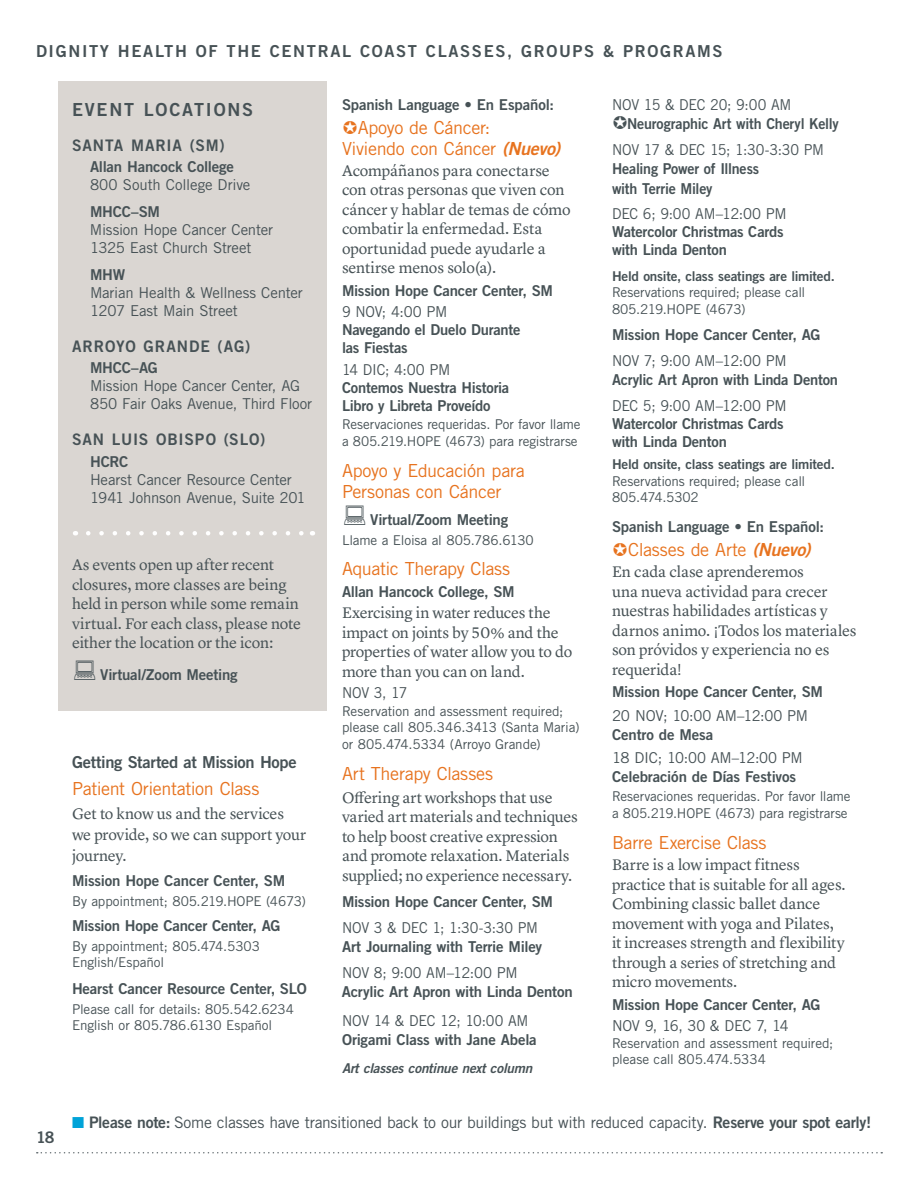
<style>
.page{position:relative;width:918px;height:1188px;background:#fff}
.page>*{position:absolute;margin:0;border:0;box-sizing:border-box;transform-origin:0 0}
.t1{font:18px/21px "Trade Gothic LT Std";letter-spacing:-.02em;color:#e7731f}
.t2{font:18px "Trade Gothic LT Std Bd 2";letter-spacing:.1em;color:#475256}
.t3{font:16.5px "Trade Gothic LT Std Bd 2";letter-spacing:.1em;color:#475256}
.t4{font:16.5px "Trade Gothic LT Std Bd 2";letter-spacing:-.02em;color:#475256}
.t5{font:15.9px/19.5px "Lyon Text";letter-spacing:-.01em;color:#475256}
.t6{font:15.9px "Trade Gothic LT Std";letter-spacing:-.02em;color:#475256}
.t7{font:15.9px "Trade Gothic LT Std Bd 2";letter-spacing:.055em;color:#475256}
.t8{font:15px/18px "Trade Gothic LT Std Bd 2";letter-spacing:-.015em;color:#475256}
.t9{font:15px/18px "Trade Gothic LT Std";letter-spacing:-.015em;color:#475256}
.t10{font:15px "Trade Gothic LT Std";letter-spacing:-.015em;color:#475256;scale:.95 1}
.t11{font:15px/19.5px "Trade Gothic LT Std Bd 2";letter-spacing:-.015em;color:#475256;scale:.95 1}
.t12{font:13.5px/16.5px "Trade Gothic LT Std";letter-spacing:-.01em;color:#475256}
.t13{font:13.5px "Trade Gothic LT Std Bd 2";letter-spacing:-.015em;color:#475256}
.t14{font:13.5px "Trade Gothic LT Std Bd 2 Obl";letter-spacing:-.015em;color:#475256}
.s1{font-family:"Trade Gothic LT Std Bd 2 Obl"}
.s2{color:#00a3d8}
.s3{font-family:"Trade Gothic LT Std Bd 2"}
</style>
<div class="page">
<svg style="left:37px;top:1152px;width:845px;height:2px"></svg>
<div style="left:58px;top:81px;width:269px;height:630px;background:#dad6d2"></div>
<svg style="left:88px;top:531px;width:216px;height:5px"></svg>
<p class="t3" style="left:36px;top:41px;width:688px">DIGNITY HEALTH OF THE CENTRAL COAST CLASSES, GROUPS &amp; PROGRAMS</p>
<p class="t7" style="left:36px;top:1127px;width:20px">18</p>
<p class="t2" style="left:72px;top:99px;width:183px">EVENT LOCATIONS</p>
<p class="t7" style="left:72px;top:135px;width:154px">SANTA MARIA (SM)</p>
<p class="t8" style="left:90px;top:157px;width:146px">Allan Hancock College</p>
<p class="t9" style="left:90px;top:175px;width:162px">800 South College Drive</p>
<p class="t8" style="left:90px;top:202px;width:72px">MHCC–SM</p>
<p class="t9" style="left:90px;top:220px;width:185px">Mission Hope Cancer Center<br>1325 East Church Street</p>
<p class="t8" style="left:90px;top:265px;width:37px">MHW</p>
<p class="t9" style="left:90px;top:283px;width:214px">Marian Health &amp; Wellness Center<br>1207 East Main Street</p>
<p class="t7" style="left:72px;top:336px;width:180px">ARROYO GRANDE (AG)</p>
<p class="t8" style="left:90px;top:358px;width:69px">MHCC–AG</p>
<p class="t9" style="left:90px;top:376px;width:224px">Mission Hope Cancer Center, AG<br>850 Fair Oaks Avenue, Third Floor</p>
<p class="t7" style="left:72px;top:429px;width:195px">SAN LUIS OBISPO (SLO)</p>
<p class="t8" style="left:90px;top:453px;width:40px">HCRC</p>
<p class="t9" style="left:90px;top:471px;width:217px">Hearst Cancer Resource Center<br>1941 Johnson Avenue, Suite 201</p>
<p class="t5" style="left:72px;top:554px;width:231px">As events open up after recent closures, more classes are being held in person while some remain virtual. For each class, please note either the location or the icon:</p>
<p class="t8" style="left:100px;top:665px;width:139px">Virtual/Zoom Meeting</p>
<p class="t4" style="left:72px;top:752px;width:226px">Getting Started at Mission Hope</p>
<p class="t1" style="left:72px;top:778px;width:189px">Patient Orientation Class</p>
<p class="t5" style="left:72px;top:802px;width:236px;line-height:21px">Get to know us and the services we provide, so we can support your journey.</p>
<p class="t8" style="left:72px;top:872px;width:215px">Mission Hope Cancer Center, SM</p>
<p class="t12" style="left:72px;top:893px;width:235px">By appointment; 805.219.HOPE (4673)</p>
<p class="t8" style="left:72px;top:917px;width:210px">Mission Hope Cancer Center, AG</p>
<p class="t12" style="left:72px;top:938px;width:190px">By appointment; 805.474.5303<br>English/Español</p>
<p class="t8" style="left:72px;top:980px;width:236px">Hearst Cancer Resource Center, SLO</p>
<p class="t12" style="left:72px;top:1001px;width:224px">Please call for details: 805.542.6234<br>English or 805.786.6130 Español</p>
<p class="t8" style="left:342px;top:95px;width:213px">Spanish Language • En Español:</p>
<p class="t1" style="left:342px;top:117px;width:220px;text-indent:16px">Apoyo de Cáncer:<br>Viviendo con Cáncer <span class="s1">(Nuevo)</span></p>
<p class="t5" style="left:342px;top:159px;width:230px">Acompáñanos para conectarse con otras personas que viven con cáncer y hablar de temas de cómo combatir la enfermedad. Esta oportunidad puede ayudarle a sentirse menos solo(a).</p>
<p class="t8" style="left:342px;top:281px;width:213px">Mission Hope Cancer Center, SM</p>
<p class="t10" style="left:342px;top:302px;width:112px">9 NOV; 4:00 PM</p>
<p class="t8" style="left:342px;top:320px;width:180px">Navegando el Duelo Durante las Fiestas</p>
<p class="t10" style="left:342px;top:361px;width:116px">14 DIC; 4:00 PM</p>
<p class="t8" style="left:342px;top:379px;width:169px">Contemos Nuestra Historia<br>Libro y Libreta Proveído</p>
<p class="t12" style="left:342px;top:416px;width:240px">Reservaciones requeridas. Por favor llame a 805.219.HOPE (4673) para registrarse</p>
<p class="t1" style="left:342px;top:460px;width:184px">Apoyo y Educación para<br>Personas con Cáncer</p>
<p class="t8" style="left:370px;top:511px;width:140px">Virtual/Zoom Meeting</p>
<p class="t12" style="left:342px;top:532px;width:193px">Llame a Eloisa al 805.786.6130</p>
<p class="t1" style="left:342px;top:558px;width:170px">Aquatic Therapy Class</p>
<p class="t8" style="left:342px;top:583px;width:174px">Allan Hancock College, SM</p>
<p class="t5" style="left:342px;top:602px;width:232px">Exercising in water reduces the impact on joints by 50% and the properties of water allow you to do more than you can on land.</p>
<p class="t10" style="left:342px;top:683px;width:70px">NOV 3, 17</p>
<p class="t12" style="left:342px;top:703px;width:239px">Reservation and assessment required; please call 805.346.3413 (Santa Maria) or 805.474.5334 (Arroyo Grande)</p>
<p class="t1" style="left:342px;top:763px;width:153px">Art Therapy Classes</p>
<p class="t5" style="left:342px;top:786px;width:237px">Offering art workshops that use varied art materials and techniques to help boost creative expression and promote relaxation. Materials supplied; no experience necessary.</p>
<p class="t8" style="left:342px;top:893px;width:213px">Mission Hope Cancer Center, SM</p>
<p class="t10" style="left:342px;top:918px;width:208px">NOV 3 &amp; DEC 1; 1:30-3:30 PM</p>
<p class="t8" style="left:342px;top:938px;width:202px">Art Journaling with Terrie Miley</p>
<p class="t10" style="left:342px;top:963px;width:187px">NOV 8; 9:00 AM–12:00 PM</p>
<p class="t8" style="left:342px;top:983px;width:232px">Acrylic Art Apron with Linda Denton</p>
<p class="t10" style="left:342px;top:1011px;width:198px">NOV 14 &amp; DEC 12; 10:00 AM</p>
<p class="t8" style="left:342px;top:1031px;width:196px">Origami Class with Jane Abela</p>
<p class="t14" style="left:342px;top:1060px;width:192px">Art classes continue next column</p>
<p class="t10" style="left:612px;top:95px;width:190px">NOV 15 &amp; DEC 20; 9:00 AM</p>
<p class="t11" style="left:627px;top:114px;width:224px">Neurographic Art with Cheryl Kelly</p>
<p class="t10" style="left:612px;top:140px;width:225px">NOV 17 &amp; DEC 15; 1:30-3:30 PM</p>
<p class="t11" style="left:612px;top:159px;width:157px">Healing Power of Illness with Terrie Miley</p>
<p class="t10" style="left:612px;top:205px;width:185px">DEC 6; 9:00 AM–12:00 PM</p>
<p class="t8" style="left:612px;top:223px;width:173px">Watercolor Christmas Cards with Linda Denton</p>
<p class="t13" style="left:612px;top:268px;width:224px">Held onsite, class seatings are limited.</p>
<p class="t12" style="left:612px;top:284px;width:195px">Reservations required; please call<br>805.219.HOPE (4673)</p>
<p class="t8" style="left:612px;top:326px;width:210px">Mission Hope Cancer Center, AG</p>
<p class="t10" style="left:612px;top:351px;width:185px">NOV 7; 9:00 AM–12:00 PM</p>
<p class="t8" style="left:612px;top:371px;width:228px">Acrylic Art Apron with Linda Denton</p>
<p class="t10" style="left:612px;top:396px;width:185px">DEC 5; 9:00 AM–12:00 PM</p>
<p class="t8" style="left:612px;top:414px;width:173px">Watercolor Christmas Cards with Linda Denton</p>
<p class="t13" style="left:612px;top:456px;width:224px">Held onsite, class seatings are limited.</p>
<p class="t12" style="left:612px;top:473px;width:195px">Reservations required; please call<br>805.474.5302</p>
<p class="t8" style="left:612px;top:518px;width:213px">Spanish Language • En Español:</p>
<p class="t1" style="left:628px;top:539px;width:184px">Classes de Arte <span class="s1">(Nuevo)</span></p>
<p class="t5" style="left:612px;top:561px;width:246px">En cada clase aprenderemos<br>una nueva actividad para crecer nuestras habilidades artísticas y darnos animo. ¡Todos los materiales son próvidos y experiencia no es requerida!</p>
<p class="t8" style="left:612px;top:683px;width:213px">Mission Hope Cancer Center, SM</p>
<p class="t9" style="left:612px;top:706px;width:198px">20 NOV; 10:00 AM–12:00 PM</p>
<p class="t8" style="left:612px;top:725px;width:103px">Centro de Mesa</p>
<p class="t9" style="left:612px;top:748px;width:192px">18 DIC; 10:00 AM–12:00 PM</p>
<p class="t8" style="left:612px;top:767px;width:186px">Celebración de Días Festivos</p>
<p class="t12" style="left:612px;top:788px;width:240px">Reservaciones requeridas. Por favor llame a 805.219.HOPE (4673) para registrarse</p>
<p class="t1" style="left:612px;top:832px;width:156px">Barre Exercise Class</p>
<p class="t5" style="left:612px;top:854px;width:235px">Barre is a low impact fitness practice that is suitable for all ages.<br>Combining classic ballet dance movement with yoga and Pilates, it increases strength and flexibility through a series of stretching and micro movements.</p>
<p class="t8" style="left:612px;top:995px;width:210px">Mission Hope Cancer Center, AG</p>
<p class="t9" style="left:612px;top:1016px;width:178px">NOV 9, 16, 30 &amp; DEC 7, 14</p>
<p class="t12" style="left:612px;top:1035px;width:223px;line-height:15.9px">Reservation and assessment required; please call 805.474.5334</p>
<p class="t6" style="left:72px;top:1113px;width:801px"><span class="s2">■</span> <span class="s3">Please note:</span> Some classes have transitioned back to our buildings but with reduced capacity. <span class="s3">Reserve your spot early!</span></p>
</div>
